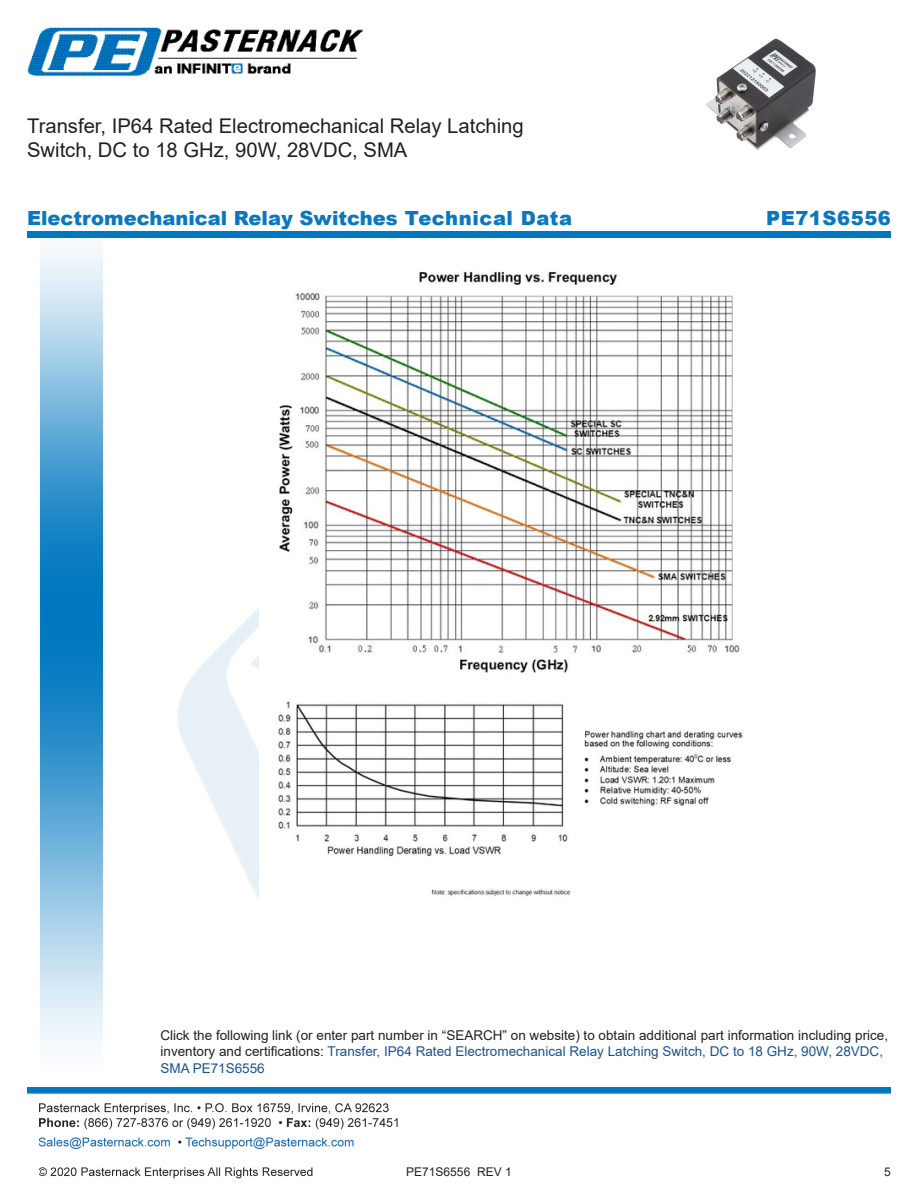
<style>
.page{position:relative;width:918px;height:1188px;background:#fff}
.page>*{position:absolute;margin:0;border:0;box-sizing:border-box;transform-origin:0 0}
.Web_Description_Para{font:20.25px/24.3px "Arial";color:#231f20}
.t1{font:900 19.5px "Arial";color:#0c77be}
.t2{font:900 19.5px "Arial";letter-spacing:.03em;color:#0c77be}
.Description_and_PN_L{font:13.5px/16.2px "Arial";color:#231f20}
.t3{font:12px "Arial";color:#231f20}
.s1{color:#1a5392}
</style>
<div class="page">
<img style="left:39px;top:1103px;width:359px;height:76px">
<img style="left:102px;top:248px;width:157px;height:722px">
<img style="left:27px;top:1088px;width:864px;height:7px">
<img style="left:40px;top:237px;width:62px;height:811px">
<div style="left:27px;top:231px;width:864px;height:6px;background:#0177c0"></div>
<img style="left:27px;top:27px;width:337px;height:50px">
<img style="left:278px;top:271px;width:465px;height:625px">
<img style="left:706px;top:38px;width:110px;height:112px">
<h1 class="Web_Description_Para" style="left:27px;top:114px;width:498px">Transfer, IP64 Rated Electromechanical Relay Latching<br>Switch, DC to 18 GHz, 90W, 28VDC, SMA</h1>
<p class="t1" style="left:27px;top:204px;width:547px">Electromechanical Relay Switches Technical Data</p>
<p class="t2" style="left:766px;top:204px;width:126px">PE71S6556</p>
<p class="Description_and_PN_L" style="left:160px;top:1027px;width:729px">Click the following link (or enter part number in “SEARCH” on website) to obtain additional part information including price, inventory and certifications: <span class="s1">Transfer, IP64 Rated Electromechanical Relay Latching Switch, DC to 18 GHz, 90W, 28VDC,<br>SMA PE71S6556</span></p>
<p class="t3" style="left:406px;top:1163px;width:107px">PE71S6556 REV 1</p>
<p class="t3" style="left:884px;top:1163px;width:8px">5</p>
</div>
